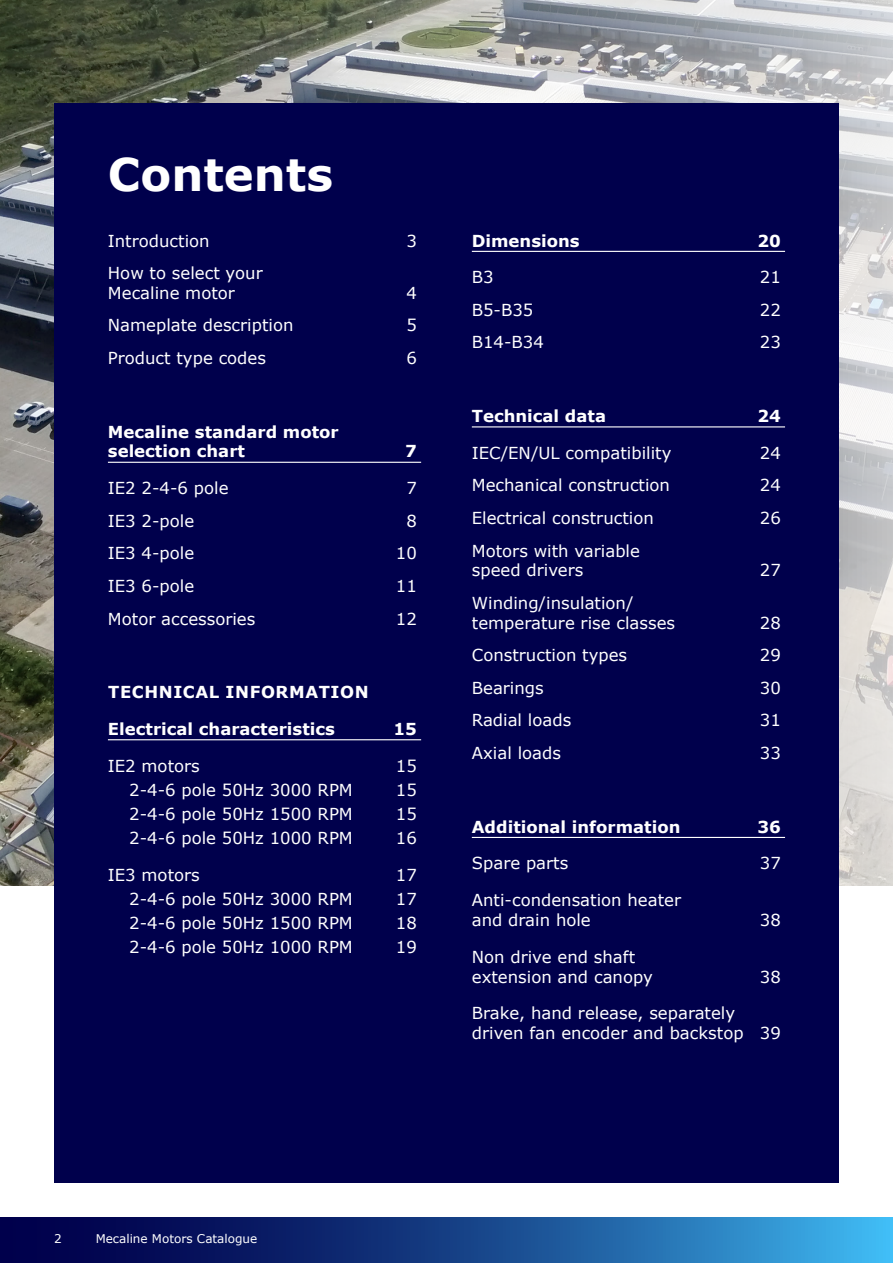
<style>
.page{position:relative;width:893px;height:1263px;background:#fff}
.page>*{position:absolute;margin:0;border:0;box-sizing:border-box;transform-origin:0 0}
.t1{font:700 45px "Verdana";color:#fff}
.Body_white{font:16.5px/19.8px "Verdana";color:#fff}
.Body_white-2{font:700 16.5px/19.8px "Verdana";color:#fff}
.Body_white-3{font:700 16.5px "Verdana";letter-spacing:.035em;color:#fff}
.Body_white-4{font:12px "Verdana";color:#fff}
</style>
<div class="page">
<img style="left:0;top:0;width:893px;height:885px">
<div style="left:54px;top:103px;width:785px;height:1079px;background:#00004c"></div>
<hr style="left:108px;top:462px;width:313px;height:1px;background:#fff">
<hr style="left:108px;top:739px;width:313px;height:1px;background:#fff">
<hr style="left:472px;top:251px;width:313px;height:1px;background:#fff">
<hr style="left:472px;top:426px;width:313px;height:1px;background:#fff">
<hr style="left:472px;top:837px;width:313px;height:1px;background:#fff">
<svg style="left:0;top:1217px;width:893px;height:46px;background:#18498d"></svg>
<p class="t1" style="left:108px;top:143px;width:227px">Contents</p>
<p class="Body_white" style="left:108px;top:230px;width:103px">Introduction</p>
<p class="Body_white" style="left:406px;top:230px;width:12px">3</p>
<p class="Body_white" style="left:108px;top:263px;width:156px">How to select your<br>Mecaline motor</p>
<p class="Body_white" style="left:406px;top:283px;width:12px">4</p>
<p class="Body_white" style="left:108px;top:315px;width:187px">Nameplate description</p>
<p class="Body_white" style="left:406px;top:315px;width:12px">5</p>
<p class="Body_white" style="left:108px;top:348px;width:160px">Product type codes</p>
<p class="Body_white" style="left:406px;top:348px;width:12px">6</p>
<p class="Body_white-2" style="left:108px;top:421px;width:232px">Mecaline standard motor selection chart</p>
<p class="Body_white-2" style="left:405px;top:441px;width:13px">7</p>
<p class="Body_white" style="left:108px;top:478px;width:122px">IE2 2-4-6 pole</p>
<p class="Body_white" style="left:406px;top:478px;width:12px">7</p>
<p class="Body_white" style="left:108px;top:511px;width:88px">IE3 2-pole</p>
<p class="Body_white" style="left:406px;top:511px;width:12px">8</p>
<p class="Body_white" style="left:108px;top:543px;width:88px">IE3 4-pole</p>
<p class="Body_white" style="left:396px;top:543px;width:22px">10</p>
<p class="Body_white" style="left:108px;top:576px;width:88px">IE3 6-pole</p>
<p class="Body_white" style="left:396px;top:576px;width:22px">11</p>
<p class="Body_white" style="left:108px;top:608px;width:149px">Motor accessories</p>
<p class="Body_white" style="left:396px;top:608px;width:22px">12</p>
<p class="Body_white-3" style="left:108px;top:680px;width:262px">TECHNICAL INFORMATION</p>
<p class="Body_white-2" style="left:108px;top:719px;width:229px">Electrical characteristics</p>
<p class="Body_white-2" style="left:393px;top:719px;width:25px">15</p>
<p class="Body_white" style="left:108px;top:756px;width:93px">IE2 motors</p>
<p class="Body_white" style="left:396px;top:756px;width:22px">15</p>
<p class="Body_white" style="left:129px;top:780px;width:225px">2-4-6 pole 50Hz 3000 RPM</p>
<p class="Body_white" style="left:396px;top:780px;width:22px">15</p>
<p class="Body_white" style="left:129px;top:804px;width:225px">2-4-6 pole 50Hz 1500 RPM</p>
<p class="Body_white" style="left:396px;top:804px;width:22px">15</p>
<p class="Body_white" style="left:129px;top:828px;width:225px">2-4-6 pole 50Hz 1000 RPM</p>
<p class="Body_white" style="left:396px;top:828px;width:22px">16</p>
<p class="Body_white" style="left:108px;top:865px;width:93px">IE3 motors</p>
<p class="Body_white" style="left:396px;top:865px;width:22px">17</p>
<p class="Body_white" style="left:129px;top:889px;width:225px">2-4-6 pole 50Hz 3000 RPM</p>
<p class="Body_white" style="left:396px;top:889px;width:22px">17</p>
<p class="Body_white" style="left:129px;top:913px;width:225px">2-4-6 pole 50Hz 1500 RPM</p>
<p class="Body_white" style="left:396px;top:913px;width:22px">18</p>
<p class="Body_white" style="left:129px;top:937px;width:225px">2-4-6 pole 50Hz 1000 RPM</p>
<p class="Body_white" style="left:396px;top:937px;width:22px">19</p>
<p class="Body_white-2" style="left:472px;top:230px;width:109px">Dimensions</p>
<p class="Body_white-2" style="left:757px;top:230px;width:25px">20</p>
<p class="Body_white" style="left:472px;top:267px;width:23px">B3</p>
<p class="Body_white" style="left:760px;top:267px;width:22px">21</p>
<p class="Body_white" style="left:472px;top:300px;width:63px">B5-B35</p>
<p class="Body_white" style="left:760px;top:300px;width:22px">22</p>
<p class="Body_white" style="left:472px;top:332px;width:74px">B14-B34</p>
<p class="Body_white" style="left:760px;top:332px;width:22px">23</p>
<p class="Body_white-2" style="left:472px;top:406px;width:136px">Technical data</p>
<p class="Body_white-2" style="left:757px;top:406px;width:25px">24</p>
<p class="Body_white" style="left:472px;top:443px;width:201px">IEC/EN/UL compatibility</p>
<p class="Body_white" style="left:760px;top:443px;width:22px">24</p>
<p class="Body_white" style="left:472px;top:475px;width:200px">Mechanical construction</p>
<p class="Body_white" style="left:760px;top:475px;width:22px">24</p>
<p class="Body_white" style="left:472px;top:508px;width:184px">Electrical construction</p>
<p class="Body_white" style="left:760px;top:508px;width:22px">26</p>
<p class="Body_white" style="left:472px;top:540px;width:170px">Motors with variable speed drivers</p>
<p class="Body_white" style="left:760px;top:560px;width:22px">27</p>
<p class="Body_white" style="left:472px;top:593px;width:205px">Winding/insulation/ temperature rise classes</p>
<p class="Body_white" style="left:760px;top:613px;width:22px">28</p>
<p class="Body_white" style="left:472px;top:645px;width:157px">Construction types</p>
<p class="Body_white" style="left:760px;top:645px;width:22px">29</p>
<p class="Body_white" style="left:472px;top:678px;width:73px">Bearings</p>
<p class="Body_white" style="left:760px;top:678px;width:22px">30</p>
<p class="Body_white" style="left:472px;top:710px;width:101px">Radial loads</p>
<p class="Body_white" style="left:760px;top:710px;width:22px">31</p>
<p class="Body_white" style="left:472px;top:743px;width:91px">Axial loads</p>
<p class="Body_white" style="left:760px;top:743px;width:22px">33</p>
<p class="Body_white-2" style="left:472px;top:816px;width:210px">Additional information</p>
<p class="Body_white-2" style="left:757px;top:816px;width:25px">36</p>
<p class="Body_white" style="left:472px;top:853px;width:98px">Spare parts</p>
<p class="Body_white" style="left:760px;top:853px;width:22px">37</p>
<p class="Body_white" style="left:472px;top:890px;width:211px">Anti-condensation heater and drain hole</p>
<p class="Body_white" style="left:760px;top:910px;width:22px">38</p>
<p class="Body_white" style="left:472px;top:947px;width:183px">Non drive end shaft extension and canopy</p>
<p class="Body_white" style="left:760px;top:966px;width:22px">38</p>
<p class="Body_white" style="left:472px;top:1003px;width:311px">Brake, hand release, separately driven fan encoder and backstop 39</p>
<p class="Body_white-4" style="left:54px;top:1230px;width:9px">2</p>
<p class="Body_white-4" style="left:96px;top:1230px;width:163px">Mecaline Motors Catalogue</p>
</div>
